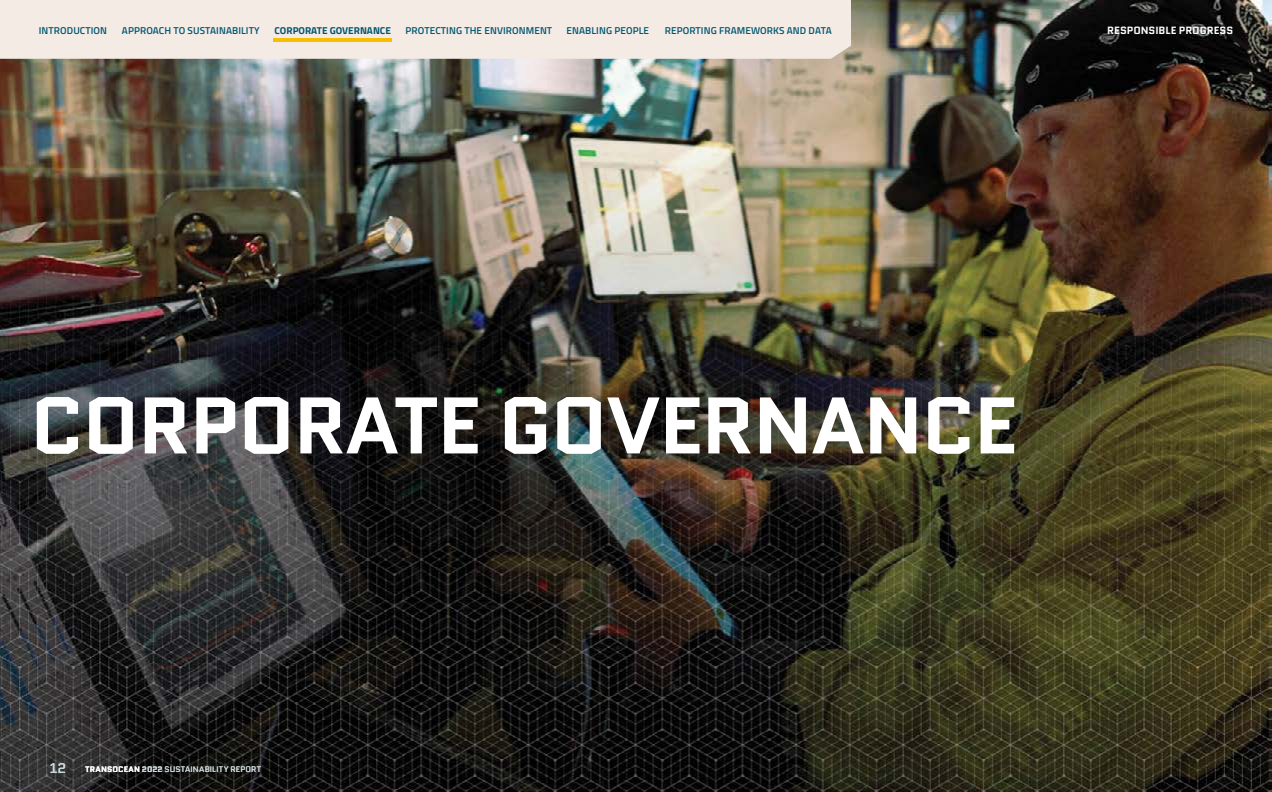
<style>
.page{position:relative;width:1272px;height:792px;background:#fff}
.page>*{position:absolute;margin:0;border:0;box-sizing:border-box;transform-origin:0 0}
.t1{font:700 80px "Quantico";letter-spacing:-.02em;color:#fff}
.t2{font:14px "Quantico";color:#ccd8db}
.t3{font:700 10.5px "Quantico";letter-spacing:-.005em;color:#fff}
.t4{font:600 10px "Titillium Web";letter-spacing:.01em;color:#005670}
.t5{font:700 10px "Titillium Web";color:#005670}
.t6{font:8px "Quantico";letter-spacing:.025em;color:#ccd8db}
.s1{font-weight:700;color:#fff}
.s2{font-weight:700}
</style>
<div class="page">
<img style="left:0;top:0;width:1272px;height:792px">
<div style="left:0;top:0;width:851px;height:59px;background:#f4ebe5"></div>
<hr style="left:274px;top:39px;width:118px;height:3px;background:#f6be00">
<p class="t4" style="left:39px;top:23px;width:70px">INTRODUCTION</p>
<p class="t4" style="left:122px;top:23px;width:139px">APPROACH TO SUSTAINABILITY</p>
<p class="t5" style="left:275px;top:22px;width:118px">CORPORATE GOVERNANCE</p>
<p class="t4" style="left:406px;top:23px;width:148px">PROTECTING THE ENVIRONMENT</p>
<p class="t4" style="left:567px;top:23px;width:84px">ENABLING PEOPLE</p>
<p class="t4" style="left:665px;top:23px;width:168px">REPORTING FRAMEWORKS AND DATA</p>
<p class="t3" style="left:1107px;top:23px;width:128px">RESPONSIBLE PROGRESS</p>
<h1 class="t1" style="left:30px;top:368px;width:989px">CORPORATE GOVERNANCE</h1>
<h2 class="t2" style="left:49px;top:759px;width:18px">12</h2>
<p class="t6" style="left:85px;top:764px;width:178px"><span class="s1">TRANSOCEAN</span> <span class="s2">2022</span> SUSTAINABILITY REPORT</p>
</div>
